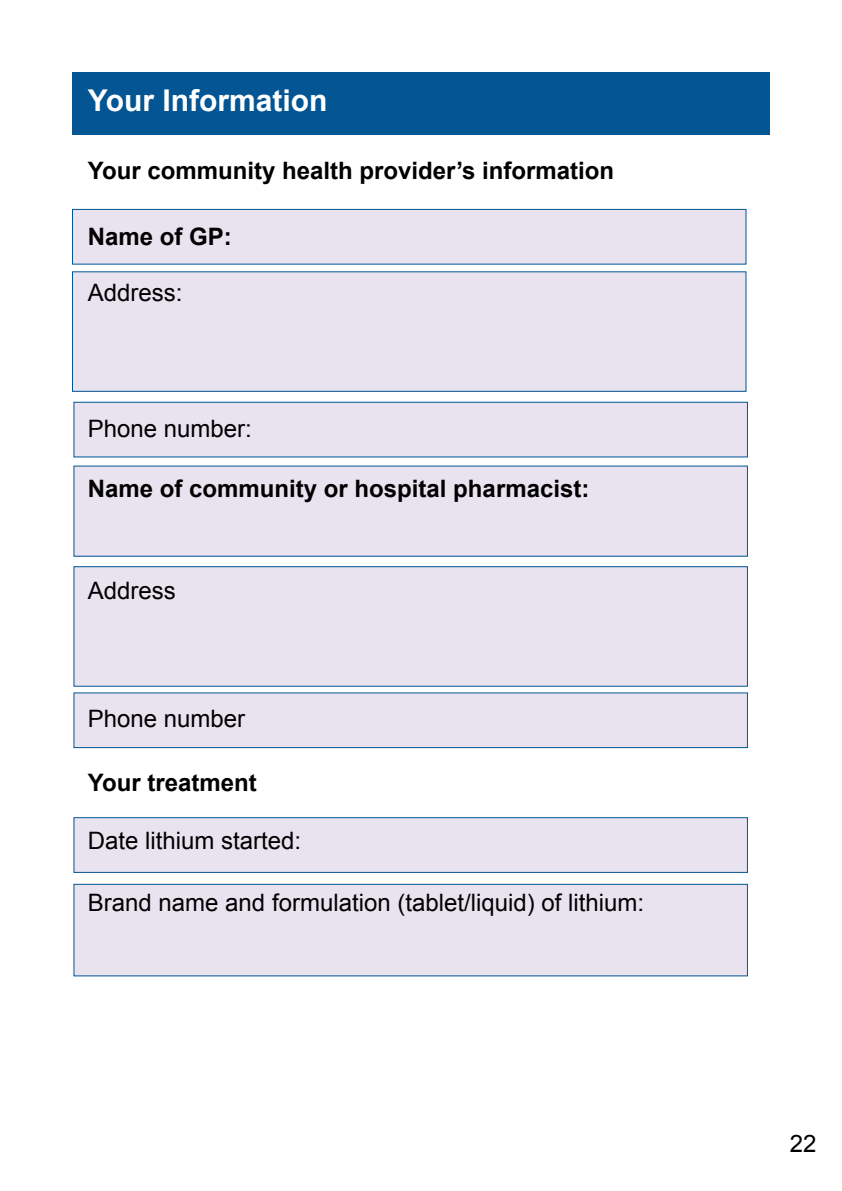
<style>
.page{position:relative;width:842px;height:1191px;background:#fff}
.page>*{position:absolute;margin:0;border:0;box-sizing:border-box;transform-origin:0 0}
.t1{font:700 30px "Arial";color:#fff}
.t2{font:24px "Arial";color:#000001}
.t3{font:700 24px "Arial";color:#000001}
</style>
<div class="page">
<div style="left:72px;top:209px;width:674px;height:55px;background:#e9e3f0"></div>
<div style="left:72px;top:209px;width:674px;height:56px;border:1px solid #035594"></div>
<div style="left:72px;top:272px;width:674px;height:119px;background:#e9e3f0"></div>
<div style="left:72px;top:271px;width:674px;height:121px;border:1px solid #035594"></div>
<div style="left:74px;top:402px;width:673px;height:55px;background:#e9e3f0"></div>
<div style="left:73px;top:402px;width:675px;height:55px;border:1px solid #035594"></div>
<div style="left:74px;top:466px;width:673px;height:90px;background:#e9e3f0"></div>
<div style="left:74px;top:567px;width:673px;height:119px;background:#e9e3f0"></div>
<div style="left:73px;top:566px;width:675px;height:120px;border:1px solid #035594"></div>
<div style="left:74px;top:693px;width:673px;height:54px;background:#e9e3f0"></div>
<div style="left:73px;top:692px;width:675px;height:56px;border:1px solid #035594"></div>
<div style="left:74px;top:817px;width:673px;height:55px;background:#e9e3f0"></div>
<div style="left:73px;top:817px;width:675px;height:56px;border:1px solid #035594"></div>
<div style="left:74px;top:884px;width:673px;height:92px;background:#e9e3f0"></div>
<div style="left:73px;top:883px;width:675px;height:93px;border:1px solid #035594"></div>
<div style="left:72px;top:72px;width:698px;height:62px;background:#035594"></div>
<p class="t1" style="left:88px;top:81px;width:241px">Your Information</p>
<p class="t3" style="left:88px;top:155px;width:528px">Your community health provider’s information</p>
<p class="t3" style="left:88px;top:221px;width:146px">Name of GP:</p>
<p class="t2" style="left:88px;top:277px;width:96px">Address:</p>
<p class="t2" style="left:88px;top:413px;width:166px">Phone number:</p>
<p class="t3" style="left:88px;top:473px;width:503px">Name of community or hospital pharmacist:</p>
<p class="t2" style="left:88px;top:575px;width:90px">Address</p>
<p class="t2" style="left:88px;top:703px;width:159px">Phone number</p>
<p class="t3" style="left:88px;top:767px;width:170px">Your treatment</p>
<p class="t2" style="left:88px;top:825px;width:215px">Date lithium started:</p>
<p class="t2" style="left:88px;top:887px;width:558px">Brand name and formulation (tablet/liquid) of lithium:</p>
<p class="t2" style="left:790px;top:1128px;width:28px">22</p>
</div>
